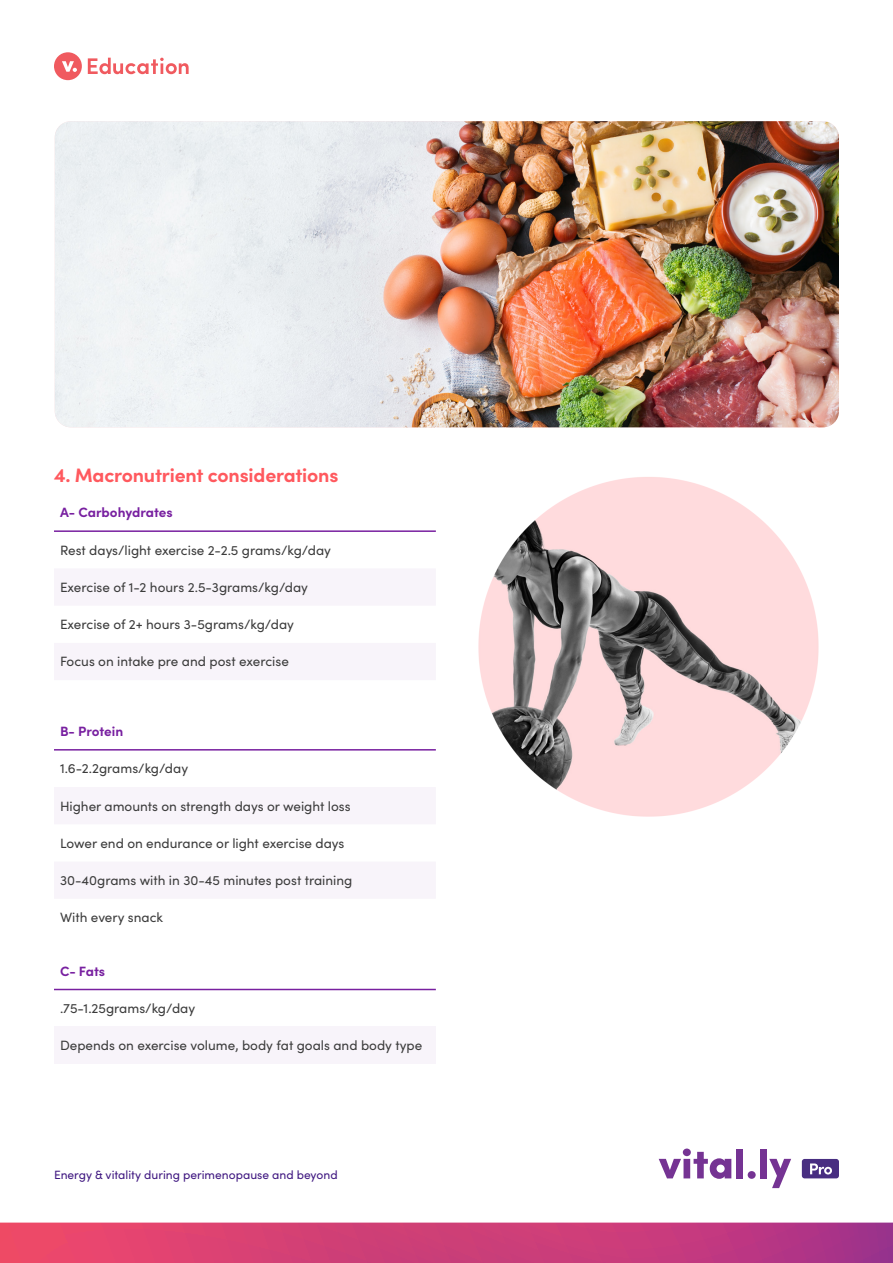
<style>
.page{position:relative;width:893px;height:1263px;background:#fff}
.page>*{position:absolute;margin:0;border:0;box-sizing:border-box;transform-origin:0 0}
.Subhead{font:700 19.5px "Sofia Pro";letter-spacing:-.01em;color:#ff595e}
.t1{font:13.5px "Sofia Pro";color:#3c3c3c}
.Subhead-2{font:700 13.5px "Sofia Pro";letter-spacing:-.005em;color:#7820a0}
.t2{font:12px "Sofia Pro";color:#401881}
</style>
<div class="page">
<svg style="left:0;top:1222px;width:893px;height:41px;background:#ce407a"></svg>
<svg style="left:659px;top:1148px;width:72px;height:31px"></svg>
<div style="left:736px;top:1148px;width:7px;height:30px;background:#753393"></div>
<div style="left:748px;top:1171px;width:8px;height:8px;background:#753393;border-radius:50%"></div>
<div style="left:760px;top:1148px;width:7px;height:30px;background:#753393"></div>
<svg style="left:769px;top:1159px;width:22px;height:29px"></svg>
<div style="left:802px;top:1159px;width:37px;height:19px;background:#482e81;border-radius:3px"></div>
<svg style="left:810px;top:1163px;width:22px;height:11px"></svg>
<svg style="left:88px;top:58px;width:101px;height:16px"></svg>
<div style="left:54px;top:52px;width:28px;height:28px;background:#f05a5f;border-radius:50%"></div>
<svg style="left:62px;top:61px;width:15px;height:11px"></svg>
<svg style="left:54px;top:569px;width:381px;height:111px"></svg>
<hr style="left:54px;top:530px;width:382px;height:2px;background:#7820a0">
<svg style="left:54px;top:787px;width:381px;height:111px"></svg>
<hr style="left:54px;top:749px;width:382px;height:1px;background:#7820a0">
<div style="left:54px;top:1027px;width:382px;height:37px;background:#f8f4fa"></div>
<hr style="left:54px;top:989px;width:382px;height:1px;background:#7820a0">
<img style="left:55px;top:121px;width:784px;height:306px">
<img style="left:478px;top:477px;width:341px;height:340px">
<p class="Subhead" style="left:54px;top:460px;width:286px">4. Macronutrient considerations</p>
<p class="Subhead-2" style="left:60px;top:502px;width:114px">A- Carbohydrates</p>
<p class="t1" style="left:60px;top:540px;width:272px">Rest days/light exercise 2-2.5 grams/kg/day</p>
<p class="t1" style="left:60px;top:577px;width:250px">Exercise of 1-2 hours 2.5-3grams/kg/day</p>
<p class="t1" style="left:60px;top:615px;width:235px">Exercise of 2+ hours 3-5grams/kg/day</p>
<p class="t1" style="left:60px;top:652px;width:230px">Focus on intake pre and post exercise</p>
<p class="Subhead-2" style="left:60px;top:721px;width:65px">B- Protein</p>
<p class="t1" style="left:60px;top:759px;width:130px">1.6-2.2grams/kg/day</p>
<p class="t1" style="left:60px;top:796px;width:292px">Higher amounts on strength days or weight loss</p>
<p class="t1" style="left:60px;top:833px;width:286px">Lower end on endurance or light exercise days</p>
<p class="t1" style="left:60px;top:870px;width:294px">30-40grams with in 30-45 minutes post training</p>
<p class="t1" style="left:60px;top:908px;width:105px">With every snack</p>
<p class="Subhead-2" style="left:60px;top:960px;width:47px">C- Fats</p>
<p class="t1" style="left:60px;top:998px;width:137px">.75-1.25grams/kg/day</p>
<p class="t1" style="left:60px;top:1036px;width:364px">Depends on exercise volume, body fat goals and body type</p>
<p class="t2" style="left:54px;top:1165px;width:285px">Energy &amp; vitality during perimenopause and beyond</p>
</div>
